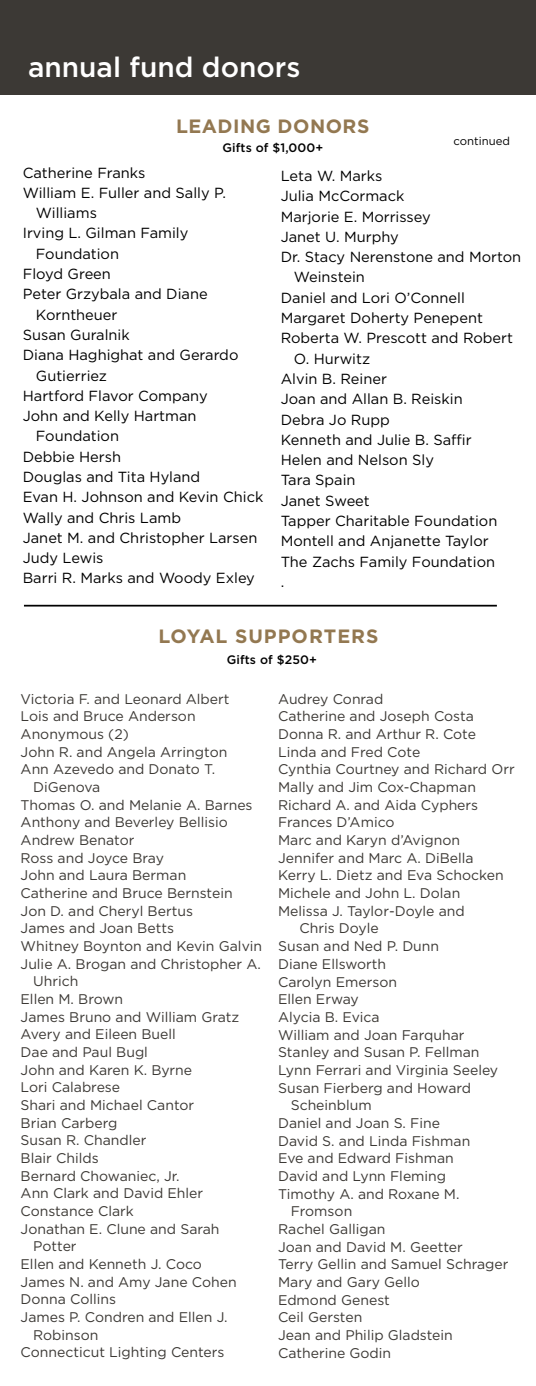
<style>
.page{position:relative;width:536px;height:1386px;background:#fff}
.page>*{position:absolute;margin:0;border:0;box-sizing:border-box;transform-origin:0 0}
.t1{font:500 28px "Gotham";color:#fff}
.t2{font:700 19.25px "Gotham";letter-spacing:.05em;color:#937851}
.t3{font:700 19.25px "Gotham";letter-spacing:.025em;color:#937851}
.t4{font:14.7px "Gotham";color:#000}
.t5{font:14px "Gotham";color:#3c3935}
.t6{font:500 12.25px "Gotham";letter-spacing:.01em;color:#000}
.t7{font:11.38px "Gotham";color:#000}
</style>
<div class="page">
<div style="left:0;top:0;width:536px;height:94px;background:#3c3935"></div>
<hr style="left:24px;top:605px;width:472px;height:2px;background:#000">
<h1 class="t1" style="left:28px;top:52px;width:274px">annual fund donors</h1>
<h2 class="t3" style="left:176px;top:115px;width:195px">LEADING DONORS</h2>
<p class="t6" style="left:222px;top:141px;width:102px">Gifts of $1,000+</p>
<p class="t7" style="left:453px;top:134px;width:58px">continued</p>
<p class="t4" style="left:23px;top:164px;width:124px">Catherine Franks</p>
<p class="t4" style="left:23px;top:185px;width:204px">William E. Fuller and Sally P.</p>
<p class="t4" style="left:36px;top:205px;width:62px">Williams</p>
<p class="t4" style="left:23px;top:225px;width:167px">Irving L. Gilman Family</p>
<p class="t4" style="left:36px;top:245px;width:85px">Foundation</p>
<p class="t4" style="left:23px;top:266px;width:90px">Floyd Green</p>
<p class="t4" style="left:23px;top:286px;width:186px">Peter Grzybala and Diane</p>
<p class="t4" style="left:36px;top:306px;width:83px">Korntheuer</p>
<p class="t4" style="left:23px;top:327px;width:108px">Susan Guralnik</p>
<p class="t4" style="left:23px;top:347px;width:217px">Diana Haghighat and Gerardo</p>
<p class="t4" style="left:36px;top:367px;width:73px">Gutierriez</p>
<p class="t4" style="left:23px;top:387px;width:186px">Hartford Flavor Company</p>
<p class="t4" style="left:23px;top:408px;width:175px">John and Kelly Hartman</p>
<p class="t4" style="left:36px;top:428px;width:85px">Foundation</p>
<p class="t4" style="left:23px;top:448px;width:100px">Debbie Hersh</p>
<p class="t4" style="left:23px;top:469px;width:179px">Douglas and Tita Hyland</p>
<p class="t4" style="left:23px;top:489px;width:242px">Evan H. Johnson and Kevin Chick</p>
<p class="t4" style="left:23px;top:509px;width:160px">Wally and Chris Lamb</p>
<p class="t4" style="left:23px;top:530px;width:236px">Janet M. and Christopher Larsen</p>
<p class="t4" style="left:23px;top:550px;width:82px">Judy Lewis</p>
<p class="t4" style="left:23px;top:570px;width:233px">Barri R. Marks and Woody Exley</p>
<p class="t4" style="left:280px;top:168px;width:103px">Leta W. Marks</p>
<p class="t4" style="left:280px;top:188px;width:125px">Julia McCormack</p>
<p class="t4" style="left:280px;top:208px;width:152px">Marjorie E. Morrissey</p>
<p class="t4" style="left:280px;top:229px;width:120px">Janet U. Murphy</p>
<p class="t4" style="left:280px;top:249px;width:242px">Dr. Stacy Nerenstone and Morton</p>
<p class="t4" style="left:294px;top:269px;width:73px">Weinstein</p>
<p class="t4" style="left:280px;top:289px;width:186px">Daniel and Lori O’Connell</p>
<p class="t4" style="left:280px;top:310px;width:204px">Margaret Doherty Penepent</p>
<p class="t4" style="left:280px;top:330px;width:234px">Roberta W. Prescott and Robert</p>
<p class="t4" style="left:294px;top:350px;width:78px">O. Hurwitz</p>
<p class="t4" style="left:280px;top:371px;width:108px">Alvin B. Reiner</p>
<p class="t4" style="left:280px;top:391px;width:183px">Joan and Allan B. Reiskin</p>
<p class="t4" style="left:280px;top:411px;width:111px">Debra Jo Rupp</p>
<p class="t4" style="left:280px;top:432px;width:192px">Kenneth and Julie B. Saffir</p>
<p class="t4" style="left:280px;top:452px;width:155px">Helen and Nelson Sly</p>
<p class="t4" style="left:280px;top:472px;width:76px">Tara Spain</p>
<p class="t4" style="left:280px;top:492px;width:91px">Janet Sweet</p>
<p class="t4" style="left:280px;top:513px;width:218px">Tapper Charitable Foundation</p>
<p class="t4" style="left:280px;top:533px;width:209px">Montell and Anjanette Taylor</p>
<p class="t4" style="left:280px;top:553px;width:216px">The Zachs Family Foundation</p>
<p class="t4" style="left:280px;top:574px;width:5px">.</p>
<h2 class="t2" style="left:158px;top:625px;width:221px">LOYAL SUPPORTERS</h2>
<p class="t6" style="left:227px;top:653px;width:92px">Gifts of $250+</p>
<p class="t5" style="left:21px;top:691px;width:210px">Victoria F. and Leonard Albert</p>
<p class="t5" style="left:21px;top:709px;width:176px">Lois and Bruce Anderson</p>
<p class="t5" style="left:21px;top:726px;width:110px">Anonymous (2)</p>
<p class="t5" style="left:21px;top:744px;width:208px">John R. and Angela Arrington</p>
<p class="t5" style="left:21px;top:762px;width:196px">Ann Azevedo and Donato T.</p>
<p class="t5" style="left:33px;top:779px;width:69px">DiGenova</p>
<p class="t5" style="left:21px;top:797px;width:233px">Thomas O. and Melanie A. Barnes</p>
<p class="t5" style="left:21px;top:815px;width:209px">Anthony and Beverley Bellisio</p>
<p class="t5" style="left:21px;top:832px;width:115px">Andrew Benator</p>
<p class="t5" style="left:21px;top:850px;width:145px">Ross and Joyce Bray</p>
<p class="t5" style="left:21px;top:868px;width:167px">John and Laura Berman</p>
<p class="t5" style="left:21px;top:885px;width:213px">Catherine and Bruce Bernstein</p>
<p class="t5" style="left:21px;top:903px;width:174px">Jon D. and Cheryl Bertus</p>
<p class="t5" style="left:21px;top:921px;width:155px">James and Joan Betts</p>
<p class="t5" style="left:21px;top:938px;width:243px">Whitney Boynton and Kevin Galvin</p>
<p class="t5" style="left:21px;top:956px;width:242px">Julie A. Brogan and Christopher A.</p>
<p class="t5" style="left:33px;top:974px;width:47px">Uhrich</p>
<p class="t5" style="left:21px;top:991px;width:104px">Ellen M. Brown</p>
<p class="t5" style="left:21px;top:1009px;width:220px">James Bruno and William Gratz</p>
<p class="t5" style="left:21px;top:1027px;width:157px">Avery and Eileen Buell</p>
<p class="t5" style="left:21px;top:1044px;width:129px">Dae and Paul Bugl</p>
<p class="t5" style="left:21px;top:1062px;width:173px">John and Karen K. Byrne</p>
<p class="t5" style="left:21px;top:1080px;width:101px">Lori Calabrese</p>
<p class="t5" style="left:21px;top:1097px;width:175px">Shari and Michael Cantor</p>
<p class="t5" style="left:21px;top:1115px;width:98px">Brian Carberg</p>
<p class="t5" style="left:21px;top:1133px;width:127px">Susan R. Chandler</p>
<p class="t5" style="left:21px;top:1150px;width:80px">Blair Childs</p>
<p class="t5" style="left:21px;top:1168px;width:160px">Bernard Chowaniec, Jr.</p>
<p class="t5" style="left:21px;top:1186px;width:184px">Ann Clark and David Ehler</p>
<p class="t5" style="left:21px;top:1203px;width:115px">Constance Clark</p>
<p class="t5" style="left:21px;top:1221px;width:200px">Jonathan E. Clune and Sarah</p>
<p class="t5" style="left:33px;top:1239px;width:45px">Potter</p>
<p class="t5" style="left:21px;top:1256px;width:183px">Ellen and Kenneth J. Coco</p>
<p class="t5" style="left:21px;top:1274px;width:217px">James N. and Amy Jane Cohen</p>
<p class="t5" style="left:21px;top:1292px;width:97px">Donna Collins</p>
<p class="t5" style="left:21px;top:1309px;width:208px">James P. Condren and Ellen J.</p>
<p class="t5" style="left:33px;top:1327px;width:67px">Robinson</p>
<p class="t5" style="left:21px;top:1345px;width:205px">Connecticut Lighting Centers</p>
<p class="t5" style="left:278px;top:691px;width:107px">Audrey Conrad</p>
<p class="t5" style="left:278px;top:709px;width:197px">Catherine and Joseph Costa</p>
<p class="t5" style="left:278px;top:726px;width:199px">Donna R. and Arthur R. Cote</p>
<p class="t5" style="left:278px;top:744px;width:144px">Linda and Fred Cote</p>
<p class="t5" style="left:278px;top:762px;width:238px">Cynthia Courtney and Richard Orr</p>
<p class="t5" style="left:278px;top:779px;width:199px">Mally and Jim Cox-Chapman</p>
<p class="t5" style="left:278px;top:797px;width:201px">Richard A. and Aida Cyphers</p>
<p class="t5" style="left:278px;top:815px;width:118px">Frances D’Amico</p>
<p class="t5" style="left:278px;top:832px;width:183px">Marc and Karyn d’Avignon</p>
<p class="t5" style="left:278px;top:850px;width:197px">Jennifer and Marc A. DiBella</p>
<p class="t5" style="left:278px;top:868px;width:227px">Kerry L. Dietz and Eva Schocken</p>
<p class="t5" style="left:278px;top:885px;width:184px">Michele and John L. Dolan</p>
<p class="t5" style="left:278px;top:903px;width:188px">Melissa J. Taylor-Doyle and</p>
<p class="t5" style="left:299px;top:921px;width:81px">Chris Doyle</p>
<p class="t5" style="left:278px;top:938px;width:162px">Susan and Ned P. Dunn</p>
<p class="t5" style="left:278px;top:956px;width:110px">Diane Ellsworth</p>
<p class="t5" style="left:278px;top:974px;width:120px">Carolyn Emerson</p>
<p class="t5" style="left:278px;top:991px;width:82px">Ellen Erway</p>
<p class="t5" style="left:278px;top:1009px;width:103px">Alycia B. Evica</p>
<p class="t5" style="left:278px;top:1027px;width:188px">William and Joan Farquhar</p>
<p class="t5" style="left:278px;top:1044px;width:203px">Stanley and Susan P. Fellman</p>
<p class="t5" style="left:278px;top:1062px;width:221px">Lynn Ferrari and Virginia Seeley</p>
<p class="t5" style="left:278px;top:1080px;width:194px">Susan Fierberg and Howard</p>
<p class="t5" style="left:290px;top:1098px;width:83px">Scheinblum</p>
<p class="t5" style="left:278px;top:1115px;width:163px">Daniel and Joan S. Fine</p>
<p class="t5" style="left:278px;top:1133px;width:194px">David S. and Linda Fishman</p>
<p class="t5" style="left:278px;top:1151px;width:177px">Eve and Edward Fishman</p>
<p class="t5" style="left:278px;top:1168px;width:170px">David and Lynn Fleming</p>
<p class="t5" style="left:278px;top:1186px;width:183px">Timothy A. and Roxane M.</p>
<p class="t5" style="left:290px;top:1204px;width:63px">Fromson</p>
<p class="t5" style="left:278px;top:1221px;width:109px">Rachel Galligan</p>
<p class="t5" style="left:278px;top:1239px;width:186px">Joan and David M. Geetter</p>
<p class="t5" style="left:278px;top:1257px;width:232px">Terry Gellin and Samuel Schrager</p>
<p class="t5" style="left:278px;top:1274px;width:143px">Mary and Gary Gello</p>
<p class="t5" style="left:278px;top:1292px;width:113px">Edmond Genest</p>
<p class="t5" style="left:278px;top:1310px;width:86px">Ceil Gersten</p>
<p class="t5" style="left:278px;top:1327px;width:176px">Jean and Philip Gladstein</p>
<p class="t5" style="left:278px;top:1345px;width:115px">Catherine Godin</p>
</div>
